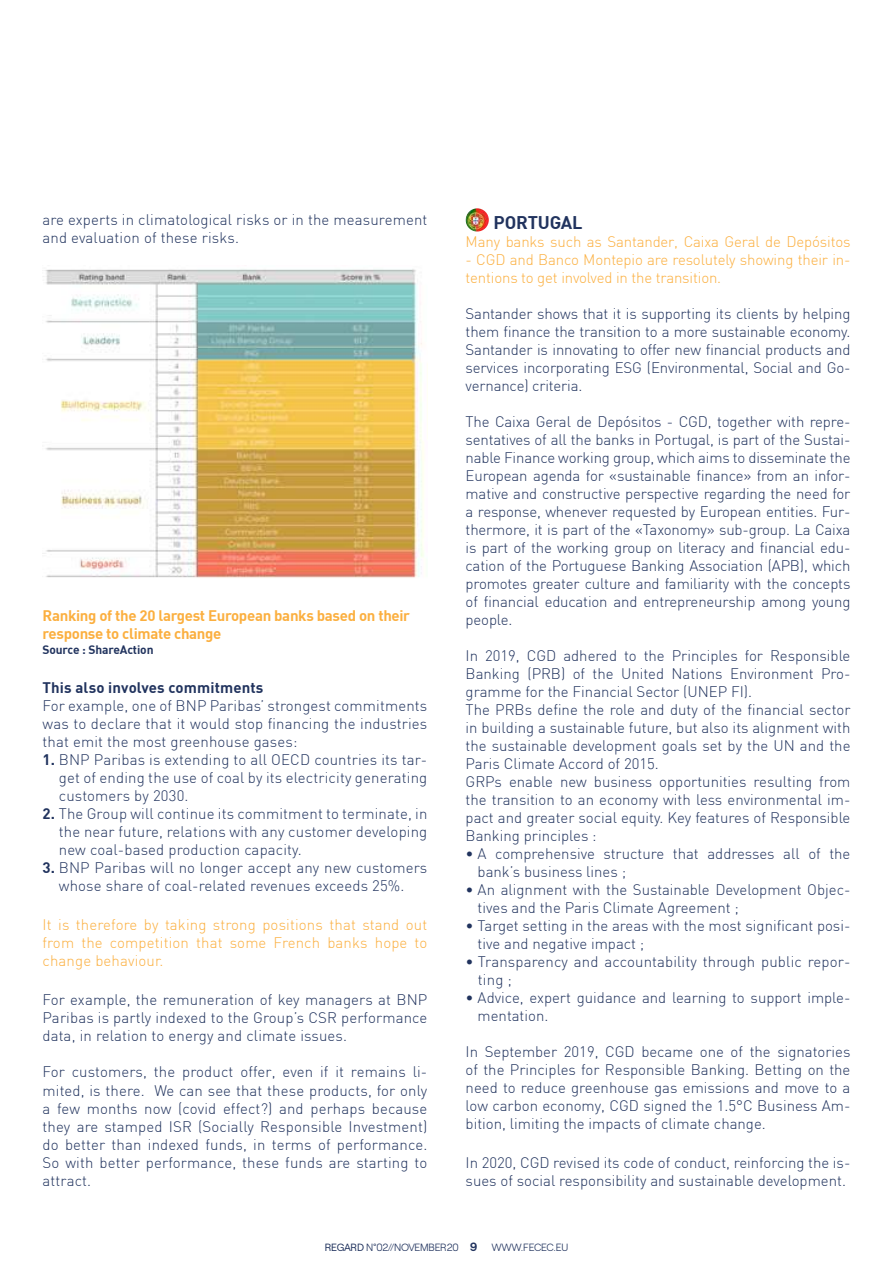
<style>
.page{position:relative;width:893px;height:1263px;background:#fff}
.page>*{position:absolute;margin:0;border:0;box-sizing:border-box;transform-origin:0 0}
.t1{font:700 18px "DIN";letter-spacing:-.01em;color:#21335e}
.t2{font:300 15px/18px "DIN";color:#21335e}
.t3{font:300 15px/18px "DIN";letter-spacing:-.01em;color:#fbaf3f;text-align:justify}
.t4{font:700 15px/18px "DIN";letter-spacing:-.02em;color:#fbaf3f}
.t5{font:700 15px "DIN";letter-spacing:.01em;color:#21335e}
.t6{font:700 12px "DIN";letter-spacing:-.01em;color:#21335e}
.t7{font:300 10.5px "Roobert";letter-spacing:-.025em;color:#21335e}
.s1{font-weight:700}
.s2{font-weight:400}
.s3{font-weight:600;font-size:12px}
</style>
<div class="page">
<img style="left:43px;top:269px;width:381px;height:309px">
<img style="left:466px;top:208px;width:23px;height:24px;border-radius:12px">
<p class="t2" style="left:43px;top:212px;width:386px">are experts in climatological risks or in the measurement and evaluation of these risks.</p>
<p class="t4" style="left:43px;top:607px;width:369px">Ranking of the 20 largest European banks based on their response to climate change</p>
<p class="t6" style="left:43px;top:644px;width:113px">Source : ShareAction</p>
<p class="t5" style="left:43px;top:680px;width:222px">This also involves commitments</p>
<p class="t2" style="left:43px;top:697px;width:386px;text-align:justify">For example, one of BNP Paribas’ strongest commitments was to declare that it would stop financing the industries that emit the most greenhouse gases:</p>
<p class="t2" style="left:59px;top:751px;width:370px;text-align:justify;text-indent:-16px"><span class="s1">1.</span> BNP Paribas is extending to all OECD countries its tar&shy;get of ending the use of coal by its electricity generating customers by 2030.</p>
<p class="t2" style="left:59px;top:805px;width:370px;text-align:justify;text-indent:-16px"><span class="s1">2.</span> The Group will continue its commitment to terminate, in the near future, relations with any customer developing new coal-based production capacity.</p>
<p class="t2" style="left:43px;top:859px;width:386px;text-align:center"><span class="s1">3.</span> BNP Paribas will no longer accept any new customers whose share of coal-related revenues exceeds 25%.</p>
<p class="t3" style="left:43px;top:916px;width:386px">It is therefore by taking strong positions that stand out from the competition that some French banks hope to change behaviour.</p>
<p class="t2" style="left:43px;top:991px;width:386px;text-align:justify">For example, the remuneration of key managers at BNP Paribas is partly indexed to the Group’s CSR performance data, in relation to energy and climate issues.</p>
<p class="t2" style="left:43px;top:1062px;width:386px;line-height:19.5px">For customers, the product offer, even if it remains li&shy;mited, is there. We can see that these products, for only</p>
<p class="t2" style="left:43px;top:1099px;width:386px;text-align:justify">a few months now (covid effect?) and perhaps because they are stamped ISR (Socially Responsible Investment) do better than indexed funds, in terms of performance.<br>So with better performance, these funds are starting to attract.</p>
<p class="t1" style="left:494px;top:214px;width:91px">PORTUGAL</p>
<p class="t3" style="left:466px;top:233px;width:386px">Many banks such as Santander, Caixa Geral de Depósitos</p>
<p class="t3" style="left:466px;top:251px;width:386px">- CGD and Banco Montepio are resolutely showing their in&shy;tentions to get involved in the transition.</p>
<p class="t2" style="left:466px;top:305px;width:386px;text-align:justify">Santander shows that it is supporting its clients by helping them finance the transition to a more sustainable economy.<br>Santander is innovating to offer new financial products and services incorporating ESG (Environmental, Social and Go&shy;vernance) criteria.</p>
<p class="t2" style="left:466px;top:413px;width:386px;text-align:justify">The Caixa Geral de Depósitos - CGD, together with repre&shy;sentatives of all the banks in Portugal, is part of the Sustai&shy;nable Finance working group, which aims to disseminate the European agenda for «sustainable finance» from an infor&shy;mative and constructive perspective regarding the need for a response, whenever requested by European entities. Fur&shy;thermore, it is part of the «Taxonomy» sub-group. La Caixa is part of the working group on literacy and financial edu&shy;cation of the Portuguese Banking Association (APB), which promotes greater culture and familiarity with the concepts of financial education and entrepreneurship among young people.</p>
<p class="t2" style="left:466px;top:647px;width:386px">In 2019, CGD adhered to the Principles for Responsible Banking (PRB) of the United Nations Environment Pro&shy;gramme for the Financial Sector (UNEP FI).<br>The PRBs define the role and duty of the financial sector in building a sustainable future, but also its alignment with the sustainable development goals set by the UN and the Paris Climate Accord of 2015.<br>GRPs enable new business opportunities resulting from the transition to an economy with less environmental im&shy;pact and greater social equity. Key features of Responsible Banking principles :</p>
<p class="t2" style="left:478px;top:845px;width:374px;text-indent:-12px">• A comprehensive structure that addresses all of the bank’s business lines ;</p>
<p class="t2" style="left:478px;top:881px;width:374px;text-indent:-12px">• An alignment with the Sustainable Development Objec&shy;tives and the Paris Climate Agreement ;</p>
<p class="t2" style="left:478px;top:916px;width:374px;text-indent:-12px">• Target setting in the areas with the most significant posi&shy;tive and negative impact ;</p>
<p class="t2" style="left:478px;top:953px;width:374px;text-indent:-12px">• Transparency and accountability through public repor&shy;ting ;</p>
<p class="t2" style="left:478px;top:989px;width:374px;text-indent:-12px">• Advice, expert guidance and learning to support imple&shy;mentation.</p>
<p class="t2" style="left:466px;top:1043px;width:386px;text-align:justify">In September 2019, CGD became one of the signatories of the Principles for Responsible Banking. Betting on the need to reduce greenhouse gas emissions and move to a low carbon economy, CGD signed the 1.5°C Business Am&shy;bition, limiting the impacts of climate change.</p>
<p class="t2" style="left:466px;top:1154px;width:386px">In 2020, CGD revised its code of conduct, reinforcing the is&shy;sues of social responsibility and sustainable development.</p>
<p class="t7" style="left:325px;top:1242px;width:245px"><span class="s2">REGARD</span> N°02//NOVEMBER20 <span class="s3">9</span> WWW.FECEC.EU</p>
</div>
